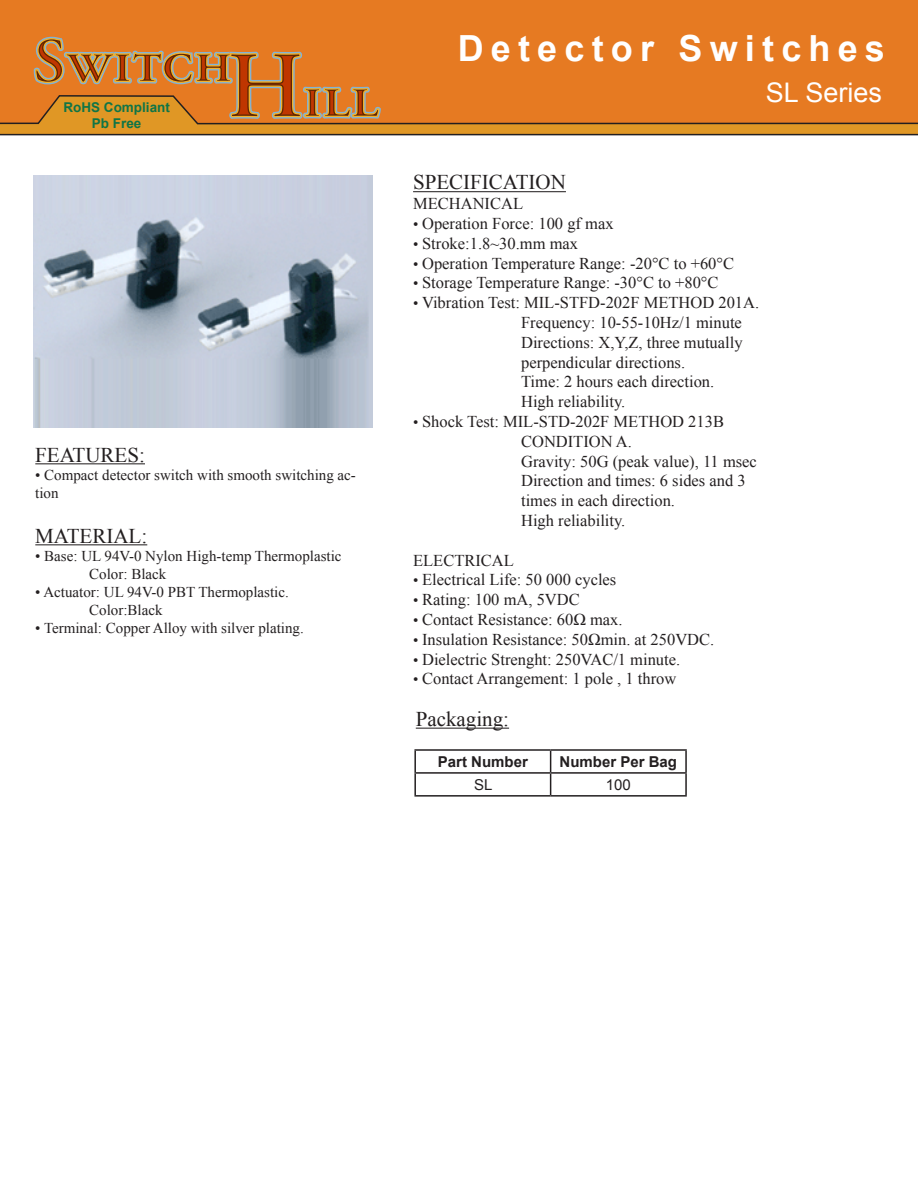
<style>
.page{position:relative;width:918px;height:1188px;background:#fff}
.page>*{position:absolute;margin:0;border:0;box-sizing:border-box;transform-origin:0 0}
.t1{font:700 36px "Arial";letter-spacing:.2em;color:#fff}
.t2{font:27px "Arial";color:#fff}
.t3{font:21px "Times New Roman";color:#231f20}
.t4{font:16.5px "Times New Roman";color:#231f20}
.t5{font:15px/18px "Times New Roman";color:#231f20}
.t6{font:700 15px "Arial";color:#231f20}
.t7{font:15px "Arial";color:#231f20}
.t8{font:700 13.5px "Arial";color:#107546}
.s1{font-size:15px}
</style>
<div class="page">
<div style="left:0;top:0;width:918px;height:129px;background:#e67a22"></div>
<svg style="left:0;top:37px;width:918px;height:99px"></svg>
<img style="left:34px;top:176px;width:339px;height:252px">
<hr style="left:413px;top:191px;width:153px;height:1px;background:#231f20">
<hr style="left:35px;top:463px;width:110px;height:1px;background:#231f20">
<hr style="left:35px;top:544px;width:112px;height:1px;background:#231f20">
<hr style="left:414px;top:749px;width:137px;height:2px;background:#231f20">
<hr style="left:414px;top:751px;width:2px;height:21px;background:#231f20">
<hr style="left:551px;top:749px;width:136px;height:2px;background:#231f20">
<hr style="left:685px;top:751px;width:2px;height:21px;background:#231f20">
<hr style="left:414px;top:772px;width:137px;height:2px;background:#231f20">
<hr style="left:414px;top:774px;width:2px;height:21px;background:#231f20">
<hr style="left:551px;top:772px;width:136px;height:2px;background:#231f20">
<svg style="left:550px;top:751px;width:1px;height:44px"></svg>
<hr style="left:685px;top:774px;width:2px;height:21px;background:#231f20">
<hr style="left:414px;top:795px;width:137px;height:2px;background:#231f20">
<hr style="left:551px;top:795px;width:136px;height:2px;background:#231f20">
<hr style="left:416px;top:728px;width:93px;height:1px;background:#231f20">
<p class="t8" style="left:63px;top:98px;width:108px">RoHS Compliant</p>
<p class="t8" style="left:92px;top:114px;width:51px">Pb Free</p>
<p class="t3" style="left:35px;top:440px;width:111px">FEATURES:</p>
<p class="t5" style="left:35px;top:465px;width:322px">• Compact detector switch with smooth switching ac&shy;tion</p>
<p class="t3" style="left:35px;top:521px;width:113px">MATERIAL:</p>
<p class="t5" style="left:35px;top:546px;width:308px">• Base: UL 94V-0 Nylon High-temp Thermoplastic</p>
<p class="t5" style="left:89px;top:564px;width:79px">Color: Black</p>
<p class="t5" style="left:35px;top:582px;width:255px">• Actuator: UL 94V-0 PBT Thermoplastic.</p>
<p class="t5" style="left:89px;top:600px;width:75px">Color:Black</p>
<p class="t5" style="left:35px;top:618px;width:270px">• Terminal: Copper Alloy with silver plating.</p>
<p class="t1" style="left:458px;top:24px;width:429px">Detector Switches</p>
<p class="t2" style="left:766px;top:75px;width:118px">SL Series</p>
<p class="t3" style="left:413px;top:168px;width:154px">SPECIFICATION</p>
<p class="t4" style="left:413px;top:193px;width:111px">MECHANICAL</p>
<p class="t4" style="left:413px;top:212px;width:202px"><span class="s1">•</span> Operation Force: 100 gf max</p>
<p class="t4" style="left:413px;top:232px;width:167px"><span class="s1">•</span> Stroke:1.8~30.mm max</p>
<p class="t4" style="left:413px;top:252px;width:323px"><span class="s1">•</span> Operation Temperature Range: -20°C to +60°C</p>
<p class="t4" style="left:413px;top:272px;width:307px"><span class="s1">•</span> Storage Temperature Range: -30°C to +80°C</p>
<p class="t4" style="left:413px;top:292px;width:348px"><span class="s1">•</span> Vibration Test: MIL-STFD-202F METHOD 201A.</p>
<p class="t4" style="left:521px;top:311px;width:222px">Frequency: 10-55-10Hz/1 minute</p>
<p class="t4" style="left:521px;top:331px;width:223px">Directions: X,Y,Z, three mutually</p>
<p class="t4" style="left:521px;top:351px;width:166px">perpendicular directions.</p>
<p class="t4" style="left:521px;top:371px;width:195px">Time: 2 hours each direction.</p>
<p class="t4" style="left:521px;top:391px;width:106px">High reliability.</p>
<p class="t4" style="left:413px;top:410px;width:312px"><span class="s1">•</span> Shock Test: MIL-STD-202F METHOD 213B</p>
<p class="t4" style="left:521px;top:430px;width:112px">CONDITION A.</p>
<p class="t4" style="left:521px;top:450px;width:237px">Gravity: 50G (peak value), 11 msec</p>
<p class="t4" style="left:521px;top:470px;width:226px">Direction and times: 6 sides and 3</p>
<p class="t4" style="left:521px;top:490px;width:155px">times in each direction.</p>
<p class="t4" style="left:521px;top:509px;width:106px">High reliability.</p>
<p class="t4" style="left:413px;top:549px;width:102px">ELECTRICAL</p>
<p class="t4" style="left:413px;top:569px;width:205px"><span class="s1">•</span> Electrical Life: 50 000 cycles</p>
<p class="t4" style="left:413px;top:589px;width:168px"><span class="s1">•</span> Rating: 100 mA, 5VDC</p>
<p class="t4" style="left:413px;top:608px;width:211px"><span class="s1">•</span> Contact Resistance: 60Ω max.</p>
<p class="t4" style="left:413px;top:628px;width:303px"><span class="s1">•</span> Insulation Resistance: 50Ωmin. at 250VDC.</p>
<p class="t4" style="left:413px;top:648px;width:269px"><span class="s1">•</span> Dielectric Strenght: 250VAC/1 minute.</p>
<p class="t4" style="left:413px;top:668px;width:265px"><span class="s1">•</span> Contact Arrangement: 1 pole , 1 throw</p>
<p class="t3" style="left:416px;top:705px;width:95px">Packaging:</p>
<p class="t6" style="left:438px;top:752px;width:92px">Part Number</p>
<p class="t6" style="left:560px;top:752px;width:119px">Number Per Bag</p>
<p class="t7" style="left:474px;top:775px;width:20px">SL</p>
<p class="t7" style="left:606px;top:775px;width:27px">100</p>
</div>
